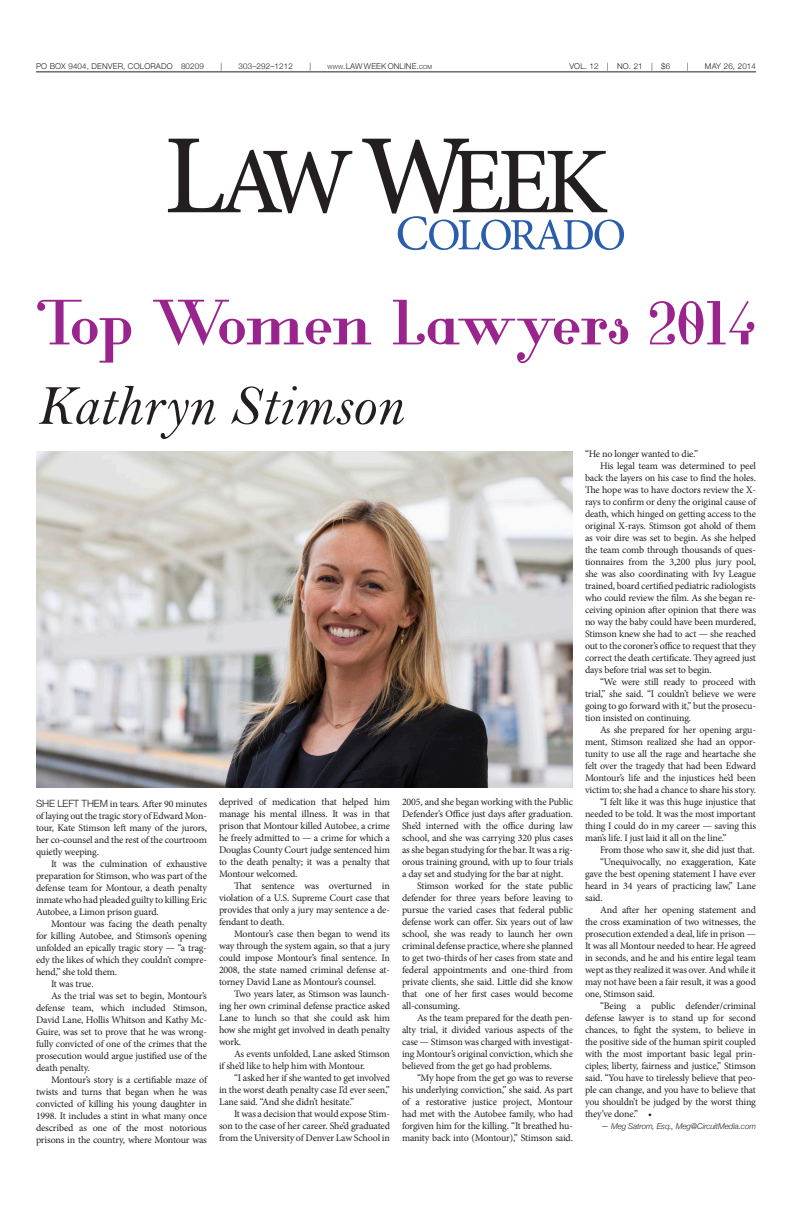
<style>
.page{position:relative;width:792px;height:1224px;background:#fff}
.page>*{position:absolute;margin:0;border:0;box-sizing:border-box;transform-origin:0 0}
.Headline_Base{font:700 63.2px "Glamor";color:#99248e}
.Headline_Base-2{font:57.7px "Bell MT Italic";color:#231f20}
.Copy{font:10px/12px "Minion Pro";letter-spacing:-.015em;color:#231f20;text-align:justify}
.t1{font:300 8px "Helvetica Neue";letter-spacing:.02em;color:#231f20}
.Salutation{font:italic 300 8px "Helvetica Neue";letter-spacing:-.015em;color:#231f20}
.s1{font-size:5.6px}
.s2{font-style:inherit}
.s3{font-size:61.4px}
.s4{font-family:"Helvetica Neue";font-weight:300}
</style>
<div class="page">
<svg style="left:168px;top:139px;width:456px;height:111px"></svg>
<hr style="left:36px;top:72px;width:720px;height:1px;background:#231f20">
<img style="left:36px;top:451px;width:536px;height:337px">
<p class="t1" style="left:36px;top:59px;width:169px">PO BOX 9404, DENVER, COLORADO 80209</p>
<p class="t1" style="left:220px;top:59px;width:3px">|</p>
<p class="t1" style="left:239px;top:59px;width:56px">303–292–1212</p>
<p class="t1" style="left:309px;top:59px;width:3px">|</p>
<p class="t1" style="left:328px;top:59px;width:106px"><span class="s1">WWW</span><span class="s2">.</span>LAW WEEK ONLINE<span class="s2">.</span><span class="s1">COM</span></p>
<p class="t1" style="left:569px;top:59px;width:102px">VOL. 12 | NO. 21 | $6</p>
<p class="t1" style="left:687px;top:59px;width:3px">|</p>
<p class="t1" style="left:705px;top:59px;width:53px">MAY 26, 2014</p>
<p class="Headline_Base" style="left:35px;top:286px;width:722px">Top Women Lawyers <span class="s3">2014</span></p>
<p class="Headline_Base-2" style="left:36px;top:371px;width:368px">Kathryn Stimson</p>
<p class="Copy" style="left:36px;top:798px;width:173px"><span class="s4">SHE LEFT THEM</span> in tears. After 90 minutes of laying out the tragic story of Edward Mon&shy;tour, Kate Stimson left many of the jurors, her co-counsel and the rest of the courtroom quietly weeping.</p>
<p class="Copy" style="left:36px;top:858px;width:173px;text-indent:15px">It was the culmination of exhaustive preparation for Stimson, who was part of the defense team for Montour, a death penalty inmate who had pleaded guilty to killing Eric Autobee, a Limon prison guard.</p>
<p class="Copy" style="left:36px;top:918px;width:173px;text-indent:15px">Montour was facing the death penalty for killing Autobee, and Stimson’s opening unfolded an epically tragic story — “a trag&shy;edy the likes of which they couldn’t compre&shy;hend,” she told them.</p>
<p class="Copy" style="left:51px;top:978px;width:44px">It was true.</p>
<p class="Copy" style="left:36px;top:990px;width:173px;text-indent:15px">As the trial was set to begin, Montour’s defense team, which included Stimson, David Lane, Hollis Whitson and Kathy Mc-Guire, was set to prove that he was wrong&shy;fully convicted of one of the crimes that the prosecution would argue justified use of the death penalty.</p>
<p class="Copy" style="left:36px;top:1074px;width:173px;text-indent:15px">Montour’s story is a certifiable maze of twists and turns that began when he was convicted of killing his young daughter in 1998. It includes a stint in what many once described as one of the most notorious prisons in the country, where Montour was</p>
<p class="Copy" style="left:219px;top:796px;width:173px">deprived of medication that helped him manage his mental illness. It was in that prison that Montour killed Autobee, a crime he freely admitted to — a crime for which a Douglas County Court judge sentenced him to the death penalty; it was a penalty that Montour welcomed.</p>
<p class="Copy" style="left:219px;top:880px;width:173px;text-indent:15px">That sentence was overturned in violation of a U.S. Supreme Court case that provides that only a jury may sentence a de&shy;fendant to death.</p>
<p class="Copy" style="left:219px;top:928px;width:173px;text-indent:15px">Montour’s case then began to wend its way through the system again, so that a jury could impose Montour’s final sentence. In 2008, the state named criminal defense at&shy;torney David Lane as Montour’s counsel.</p>
<p class="Copy" style="left:219px;top:988px;width:173px;text-indent:15px">Two years later, as Stimson was launch&shy;ing her own criminal defense practice asked Lane to lunch so that she could ask him how she might get involved in death penalty work.</p>
<p class="Copy" style="left:219px;top:1048px;width:173px;text-indent:15px">As events unfolded, Lane asked Stimson if she’d like to help him with Montour.</p>
<p class="Copy" style="left:219px;top:1072px;width:172px;text-indent:15px">“I asked her if she wanted to get involved in the worst death penalty case I’d ever seen,” Lane said. “And she didn’t hesitate.”</p>
<p class="Copy" style="left:219px;top:1108px;width:173px;text-indent:15px">It was a decision that would expose Stim&shy;son to the case of her career. She’d graduated from the University of Denver Law School in</p>
<p class="Copy" style="left:402px;top:796px;width:173px">2005, and she began working with the Public Defender’s Office just days after graduation.<br>She’d interned with the office during law school, and she was carrying 320 plus cases as she began studying for the bar. It was a rig&shy;orous training ground, with up to four trials a day set and studying for the bar at night.</p>
<p class="Copy" style="left:402px;top:880px;width:173px;text-indent:15px">Stimson worked for the state public defender for three years before leaving to pursue the varied cases that federal public defense work can offer. Six years out of law school, she was ready to launch her own criminal defense practice, where she planned to get two-thirds of her cases from state and federal appointments and one-third from private clients, she said. Little did she know that one of her first cases would become all-consuming.</p>
<p class="Copy" style="left:402px;top:1012px;width:173px;text-indent:15px">As the team prepared for the death pen&shy;alty trial, it divided various aspects of the case — Stimson was charged with investigat&shy;ing Montour’s original conviction, which she believed from the get go had problems.</p>
<p class="Copy" style="left:402px;top:1072px;width:173px;text-indent:15px">“My hope from the get go was to reverse his underlying conviction,” she said. As part of a restorative justice project, Montour had met with the Autobee family, who had forgiven him for the killing. “It breathed hu&shy;manity back into (Montour),” Stimson said.</p>
<p class="Copy" style="left:585px;top:448px;width:115px">“He no longer wanted to die.”</p>
<p class="Copy" style="left:585px;top:460px;width:173px;text-indent:15px">His legal team was determined to peel back the layers on his case to find the holes.<br>The hope was to have doctors review the X&shy;rays to confirm or deny the original cause of death, which hinged on getting access to the original X-rays. Stimson got ahold of them as voir dire was set to begin. As she helped the team comb through thousands of ques&shy;tionnaires from the 3,200 plus jury pool, she was also coordinating with Ivy League trained, board certified pediatric radiologists who could review the film. As she began re&shy;ceiving opinion after opinion that there was no way the baby could have been murdered, Stimson knew she had to act — she reached out to the coroner’s office to request that they correct the death certificate. They agreed just days before trial was set to begin.</p>
<p class="Copy" style="left:585px;top:676px;width:173px;text-indent:15px">“We were still ready to proceed with trial,” she said. “I couldn’t believe we were going to go forward with it,” but the prosecu&shy;tion insisted on continuing.</p>
<p class="Copy" style="left:585px;top:724px;width:173px;text-indent:15px">As she prepared for her opening argu&shy;ment, Stimson realized she had an oppor&shy;tunity to use all the rage and heartache she felt over the tragedy that had been Edward Montour’s life and the injustices he’d been victim to; she had a chance to share his story.</p>
<p class="Copy" style="left:585px;top:796px;width:173px;text-indent:15px">“I felt like it was this huge injustice that needed to be told. It was the most important thing I could do in my career — saving this man’s life. I just laid it all on the line.”</p>
<p class="Copy" style="left:600px;top:844px;width:156px">From those who saw it, she did just that.</p>
<p class="Copy" style="left:585px;top:856px;width:172px;text-indent:15px">“Unequivocally, no exaggeration, Kate gave the best opening statement I have ever heard in 34 years of practicing law,” Lane said.</p>
<p class="Copy" style="left:585px;top:904px;width:173px;text-indent:15px">And after her opening statement and the cross examination of two witnesses, the prosecution extended a deal, life in prison — It was all Montour needed to hear. He agreed in seconds, and he and his entire legal team wept as they realized it was over. And while it may not have been a fair result, it was a good one, Stimson said.</p>
<p class="Copy" style="left:585px;top:1000px;width:173px;text-indent:15px">“Being a public defender/criminal defense lawyer is to stand up for second chances, to fight the system, to believe in the positive side of the human spirit coupled with the most important basic legal prin&shy;ciples; liberty, fairness and justice,” Stimson said. “You have to tirelessly believe that peo&shy;ple can change, and you have to believe that you shouldn’t be judged by the worst thing they’ve done.” •</p>
<p class="Salutation" style="left:601px;top:1120px;width:156px">— Meg Satrom, Esq., Meg@CircuitMedia.com</p>
</div>
